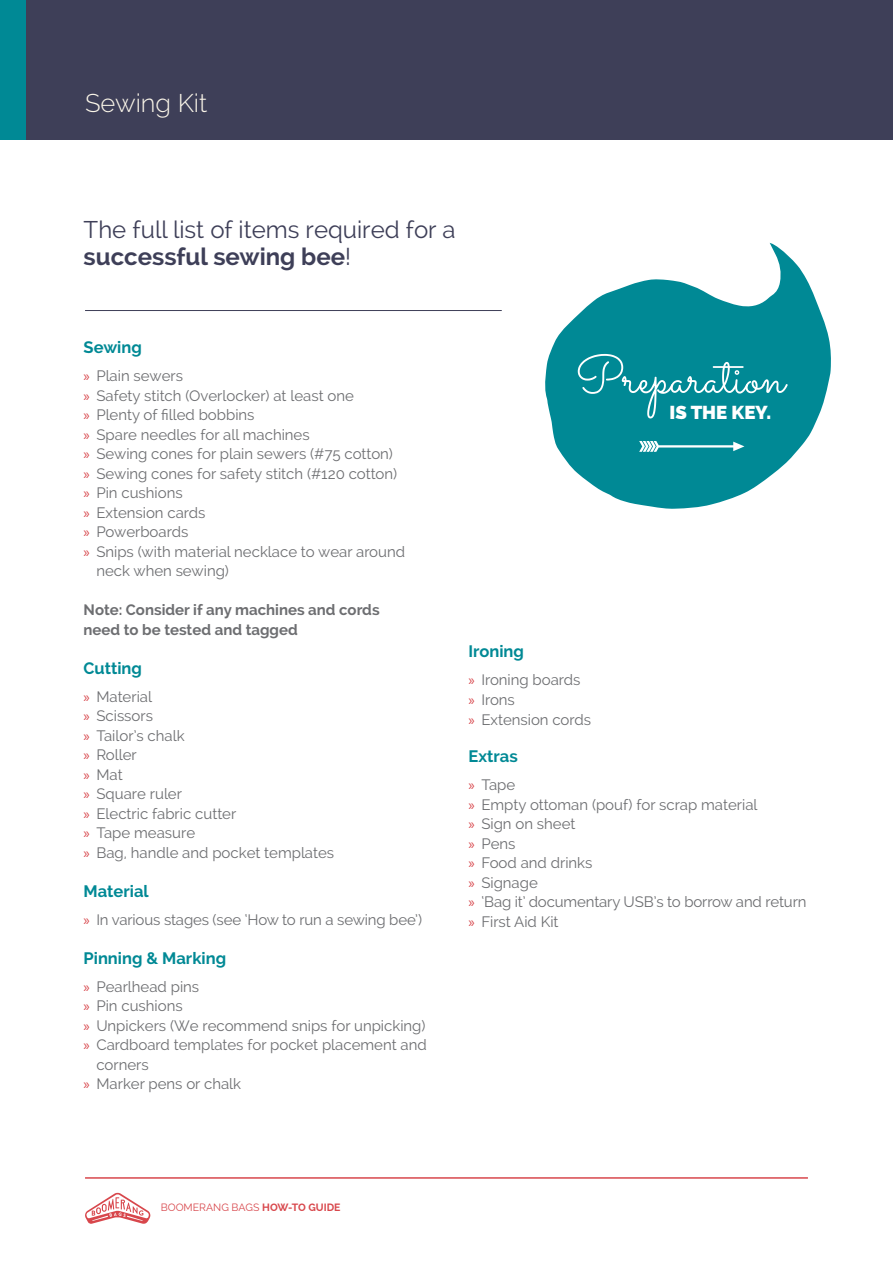
<style>
.page{position:relative;width:893px;height:1263px;background:#fff}
.page>*{position:absolute;margin:0;border:0;box-sizing:border-box;transform-origin:0 0}
.t1{font:52.2px "Sacramento";color:#fff}
.t2{font:300 25.5px "Raleway";color:#fbf6e9}
.t3{font:24px/27px "Raleway";color:#3e3f58}
.t4{font:800 18.6px "Raleway";color:#fff}
.t5{font:700 16.5px "Raleway";color:#008995}
.t6{font:15px/19.5px "Raleway";color:#6d6e71}
.t7{font:700 15px/19.5px "Raleway";color:#6d6e71}
.t8{font:10.5px "Raleway";color:#d8474c}
.s1{font-weight:700}
.s2{font-family:"Myriad Pro";color:#d8474c}
</style>
<div class="page">
<hr style="left:85px;top:1177px;width:723px;height:2px;background:#d8474c">
<svg style="left:85px;top:1193px;width:65px;height:31px"></svg>
<div style="left:0;top:0;width:893px;height:139px;background:#3e3f58"></div>
<div style="left:0;top:0;width:26px;height:139px;background:#008995"></div>
<svg style="left:545px;top:243px;width:286px;height:266px;fill:#008995"></svg>
<svg style="left:639px;top:441px;width:105px;height:11px"></svg>
<hr style="left:85px;top:310px;width:417px;height:1px;background:#3e3f58">
<h2 class="t2" style="left:85px;top:88px;width:124px">Sewing Kit</h2>
<h3 class="t3" style="left:84px;top:216px;width:373px">The full list of items required for a <span class="s1">successful sewing bee</span>!</h3>
<p class="t5" style="left:84px;top:338px;width:60px">Sewing</p>
<p class="t6" style="left:84px;top:366px;width:101px"><span class="s2">»</span> Plain sewers</p>
<p class="t6" style="left:84px;top:385px;width:272px"><span class="s2">»</span> Safety stitch (Overlocker) at least one</p>
<p class="t6" style="left:84px;top:405px;width:172px"><span class="s2">»</span> Plenty of filled bobbins</p>
<p class="t6" style="left:84px;top:424px;width:228px"><span class="s2">»</span> Spare needles for all machines</p>
<p class="t6" style="left:84px;top:444px;width:311px"><span class="s2">»</span> Sewing cones for plain sewers (#75 cotton)</p>
<p class="t6" style="left:84px;top:463px;width:315px"><span class="s2">»</span> Sewing cones for safety stitch (#120 cotton)</p>
<p class="t6" style="left:84px;top:483px;width:101px"><span class="s2">»</span> Pin cushions</p>
<p class="t6" style="left:84px;top:502px;width:123px"><span class="s2">»</span> Extension cards</p>
<p class="t6" style="left:84px;top:522px;width:106px"><span class="s2">»</span> Powerboards</p>
<p class="t6" style="left:84px;top:541px;width:323px"><span class="s2">»</span> Snips (with material necklace to wear around</p>
<p class="t6" style="left:96px;top:561px;width:134px">neck when sewing)</p>
<p class="t7" style="left:84px;top:600px;width:298px">Note: Consider if any machines and cords need to be tested and tagged</p>
<p class="t5" style="left:84px;top:658px;width:60px">Cutting</p>
<p class="t6" style="left:84px;top:686px;width:252px"><span class="s2">»</span> Material<br><span class="s2">»</span> Scissors<br><span class="s2">»</span> Tailor’s chalk<br><span class="s2">»</span> Roller<br><span class="s2">»</span> Mat<br><span class="s2">»</span> Square ruler<br><span class="s2">»</span> Electric fabric cutter<br><span class="s2">»</span> Tape measure<br><span class="s2">»</span> Bag, handle and pocket templates</p>
<p class="t5" style="left:84px;top:881px;width:67px">Material</p>
<p class="t6" style="left:84px;top:909px;width:340px"><span class="s2">»</span> In various stages (see ‘How to run a sewing bee’)</p>
<p class="t5" style="left:84px;top:948px;width:144px">Pinning &amp; Marking</p>
<p class="t6" style="left:84px;top:976px;width:117px"><span class="s2">»</span> Pearlhead pins</p>
<p class="t6" style="left:84px;top:996px;width:101px"><span class="s2">»</span> Pin cushions</p>
<p class="t6" style="left:84px;top:1015px;width:343px"><span class="s2">»</span> Unpickers (We recommend snips for unpicking)</p>
<p class="t6" style="left:84px;top:1035px;width:345px"><span class="s2">»</span> Cardboard templates for pocket placement and</p>
<p class="t6" style="left:96px;top:1054px;width:54px">corners</p>
<p class="t6" style="left:84px;top:1074px;width:159px"><span class="s2">»</span> Marker pens or chalk</p>
<h1 class="t1" style="left:575px;top:344px;width:211px">Preparation</h1>
<p class="t4" style="left:670px;top:402px;width:103px">IS THE KEY.</p>
<p class="t5" style="left:469px;top:642px;width:57px">Ironing</p>
<p class="t6" style="left:469px;top:670px;width:124px"><span class="s2">»</span> Ironing boards<br><span class="s2">»</span> Irons<br><span class="s2">»</span> Extension cords</p>
<p class="t5" style="left:469px;top:747px;width:51px">Extras</p>
<p class="t6" style="left:469px;top:775px;width:339px"><span class="s2">»</span> Tape<br><span class="s2">»</span> Empty ottoman (pouf) for scrap material<br><span class="s2">»</span> Sign on sheet<br><span class="s2">»</span> Pens<br><span class="s2">»</span> Food and drinks<br><span class="s2">»</span> Signage<br><span class="s2">»</span> ‘Bag it’ documentary USB’s to borrow and return <span class="s2">»</span> First Aid Kit</p>
<p class="t8" style="left:161px;top:1201px;width:181px">BOOMERANG BAGS <span class="s1">HOW-TO GUIDE</span></p>
</div>
